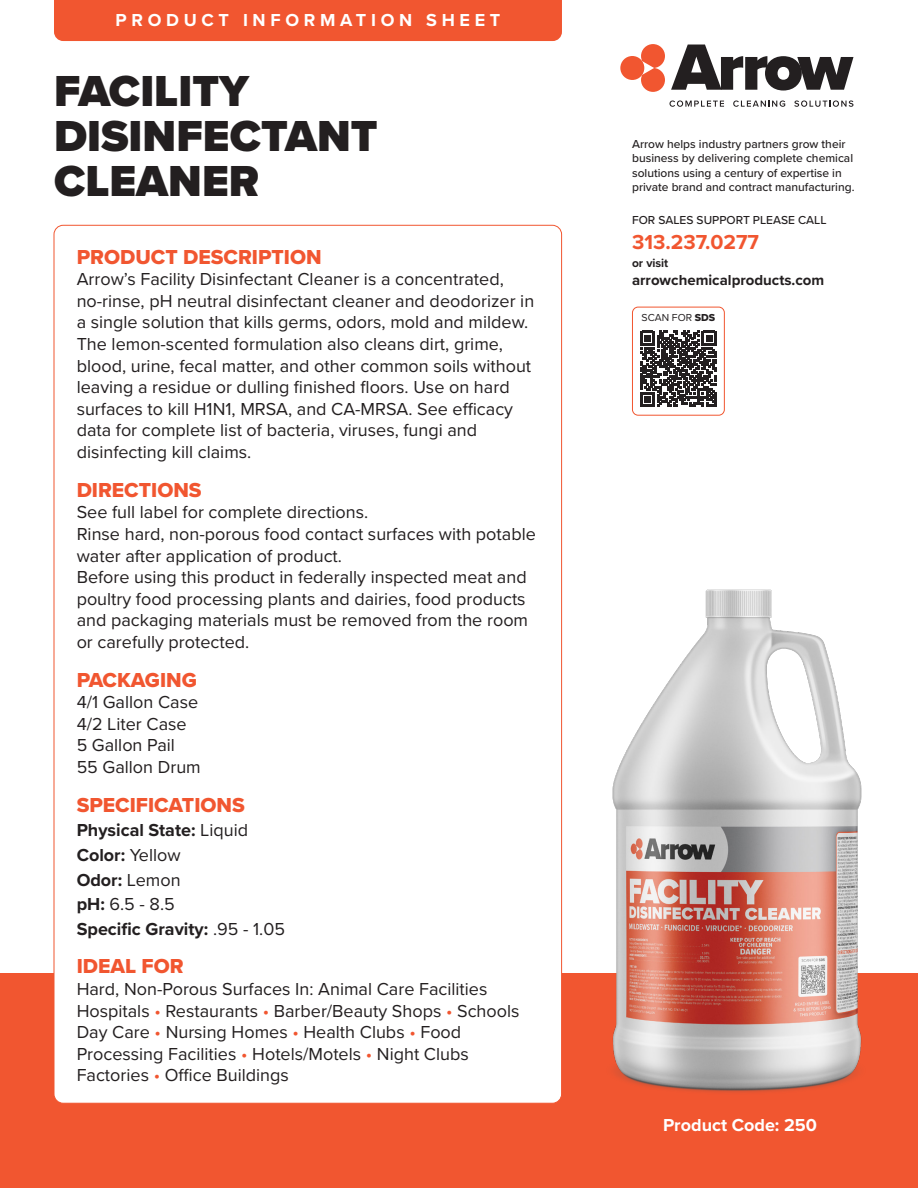
<style>
.page{position:relative;width:918px;height:1188px;background:#fff}
.page>*{position:absolute;margin:0;border:0;box-sizing:border-box;transform-origin:0 0}
.t1{font:900 45px/45px "Proxima Nova";color:#231f20}
.sub_head{font:21px "Proxima Nova Extrabld";color:#f15630}
.t2{font:700 21px "Proxima Nova";color:#f15630}
.body_copy{font:18px/21.6px "Proxima Nova";color:#231f20}
.body_copy-2{font:700 18px/24.6px "Proxima Nova";color:#231f20}
.t3{font:700 18px "Proxima Nova";letter-spacing:.26em;color:#fff}
.t4{font:700 18px "Proxima Nova";color:#fff}
.t5{font:700 15px "Proxima Nova";color:#231f20}
.t6{font:500 12px/14.4px "Proxima Nova";color:#231f20}
.t7{font:700 12px "Proxima Nova";color:#231f20}
.t8{font:10.5px "Proxima Nova";color:#231f20}
.s1{font-weight:400}
.s2{color:#f15630}
.s3{font-family:"Proxima Nova Extrabld"}
</style>
<div class="page">
<div style="left:0;top:973px;width:918px;height:215px;background:#f15630"></div>
<img style="left:612px;top:589px;width:250px;height:504px">
<svg style="left:671px;top:45px;width:183px;height:46px"></svg>
<svg style="left:670px;top:100px;width:54px;height:7px"></svg>
<svg style="left:733px;top:100px;width:52px;height:7px"></svg>
<svg style="left:794px;top:100px;width:59px;height:7px"></svg>
<div style="left:620px;top:56px;width:24px;height:24px;background:#f15630;border-radius:50%"></div>
<svg style="left:641px;top:44px;width:24px;height:48px"></svg>
<div style="left:54px;top:225px;width:508px;height:878px;background:#fff;border-radius:9px"></div>
<div style="left:54px;top:0;width:508px;height:41px;background:#f15630"></div>
<svg style="left:641px;top:331px;width:75px;height:75px"></svg>
<div style="left:632px;top:307px;width:93px;height:109px;border:1px solid #f15630;border-radius:6px"></div>
<p class="t3" style="left:116px;top:7px;width:386px">PRODUCT INFORMATION SHEET</p>
<p class="t1" style="left:54px;top:68px;width:325px">FACILITY<br>DISINFECTANT<br>CLEANER</p>
<p class="sub_head" style="left:77px;top:241px;width:247px">PRODUCT DESCRIPTION</p>
<p class="body_copy" style="left:77px;top:268px;width:459px">Arrow’s Facility Disinfectant Cleaner is a concentrated, no-rinse, pH neutral disinfectant cleaner and deodorizer in a single solution that kills germs, odors, mold and mildew.<br>The lemon-scented formulation also cleans dirt, grime, blood, urine, fecal matter, and other common soils without leaving a residue or dulling finished floors. Use on hard surfaces to kill H1N1, MRSA, and CA-MRSA. See efficacy data for complete list of bacteria, viruses, fungi and disinfecting kill claims.</p>
<p class="sub_head" style="left:77px;top:474px;width:127px">DIRECTIONS</p>
<p class="body_copy" style="left:77px;top:501px;width:461px">See full label for complete directions.<br>Rinse hard, non-porous food contact surfaces with potable water after application of product.<br>Before using this product in federally inspected meat and poultry food processing plants and dairies, food products and packaging materials must be removed from the room or carefully protected.</p>
<p class="sub_head" style="left:77px;top:664px;width:122px">PACKAGING</p>
<p class="body_copy" style="left:77px;top:691px;width:126px">4/1 Gallon Case<br>4/2 Liter Case<br>5 Gallon Pail<br>55 Gallon Drum</p>
<p class="sub_head" style="left:77px;top:789px;width:170px">SPECIFICATIONS</p>
<p class="body_copy-2" style="left:77px;top:818px;width:210px">Physical State: <span class="s1">Liquid<br></span>Color: <span class="s1">Yellow<br></span>Odor: <span class="s1">Lemon<br></span>pH: <span class="s1">6.5 - 8.5<br></span>Specific Gravity: <span class="s1">.95 - 1.05</span></p>
<p class="sub_head" style="left:77px;top:951px;width:109px">IDEAL FOR</p>
<p class="body_copy" style="left:77px;top:977px;width:444px">Hard, Non-Porous Surfaces In: Animal Care Facilities Hospitals <span class="s2">•</span> Restaurants <span class="s2">•</span> Barber/Beauty Shops <span class="s2">•</span> Schools Day Care <span class="s2">•</span> Nursing Homes <span class="s2">•</span> Health Clubs <span class="s2">•</span> Food Processing Facilities <span class="s2">•</span> Hotels/Motels <span class="s2">•</span> Night Clubs Factories <span class="s2">•</span> Office Buildings</p>
<p class="t6" style="left:632px;top:136px;width:224px">Arrow helps industry partners grow their business by delivering complete chemical solutions using a century of expertise in private brand and contract manufacturing.</p>
<p class="t6" style="left:632px;top:213px;width:196px">FOR SALES SUPPORT PLEASE CALL</p>
<p class="t2" style="left:632px;top:227px;width:128px">313.237.0277</p>
<p class="t7" style="left:632px;top:254px;width:38px">or visit</p>
<p class="t5" style="left:632px;top:269px;width:194px">arrowchemicalproducts.com</p>
<p class="t8" style="left:642px;top:310px;width:75px">SCAN FOR <span class="s3">SDS</span></p>
<p class="t4" style="left:663px;top:1111px;width:155px">Product Code: 250</p>
</div>
